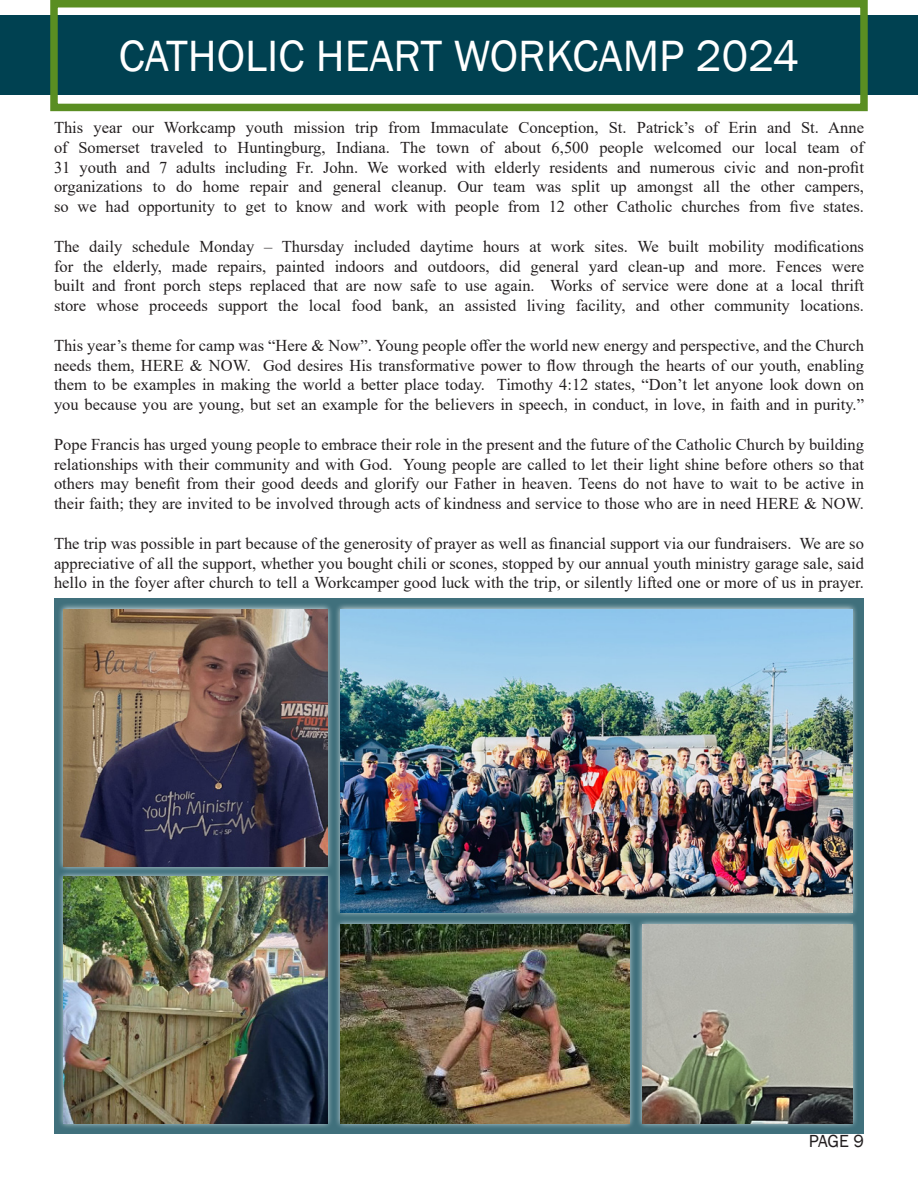
<style>
.page{position:relative;width:918px;height:1188px;background:#fff}
.page>*{position:absolute;margin:0;border:0;box-sizing:border-box;transform-origin:0 0}
.t1{font:45px "Franklin Gothic";color:#fff}
.t2{font:18px "Franklin Gothic";color:#231f20}
.t3{font:16.5px/19.8px "Times New Roman";color:#231f20;text-align:justify}
</style>
<div class="page">
<div style="left:0;top:15px;width:918px;height:80px;background:#004151"></div>
<div style="left:50px;top:0;width:818px;height:111px;border:8px solid #5a8e22"></div>
<div style="left:54px;top:598px;width:810px;height:536px;background:#40707c"></div>
<div style="left:334px;top:603px;width:525px;height:315px;background:#fff;opacity:.75"></div>
<img style="left:340px;top:609px;width:513px;height:303px">
<div style="left:58px;top:603px;width:275px;height:269px;background:#fff;opacity:.75"></div>
<img style="left:64px;top:609px;width:263px;height:257px">
<div style="left:58px;top:871px;width:275px;height:259px;background:#fff;opacity:.75"></div>
<img style="left:64px;top:877px;width:263px;height:247px">
<div style="left:334px;top:919px;width:302px;height:211px;background:#fff;opacity:.75"></div>
<img style="left:340px;top:924px;width:290px;height:200px">
<div style="left:637px;top:919px;width:222px;height:211px;background:#fff;opacity:.75"></div>
<img style="left:643px;top:924px;width:210px;height:200px">
<p class="t1" style="left:119px;top:28px;width:682px">CATHOLIC HEART WORKCAMP 2024</p>
<p class="t3" style="left:54px;top:117px;width:812px">This year our Workcamp youth mission trip from Immaculate Conception, St. Patrick’s of Erin and St. Anne of Somerset traveled to Huntingburg, Indiana. The town of about 6,500 people welcomed our local team of 31 youth and 7 adults including Fr. John. We worked with elderly residents and numerous civic and non-profit organizations to do home repair and general cleanup. Our team was split up amongst all the other campers, so we had opportunity to get to know and work with people from 12 other Catholic churches from five states.</p>
<p class="t3" style="left:54px;top:236px;width:812px">The daily schedule Monday – Thursday included daytime hours at work sites. We built mobility modifications for the elderly, made repairs, painted indoors and outdoors, did general yard clean-up and more. Fences were built and front porch steps replaced that are now safe to use again. Works of service were done at a local thrift store whose proceeds support the local food bank, an assisted living facility, and other community locations.</p>
<p class="t3" style="left:54px;top:335px;width:812px">This year’s theme for camp was “Here &amp; Now”. Young people offer the world new energy and perspective, and the Church needs them, HERE &amp; NOW. God desires His transformative power to flow through the hearts of our youth, enabling them to be examples in making the world a better place today. Timothy 4:12 states, “Don’t let anyone look down on you because you are young, but set an example for the believers in speech, in conduct, in love, in faith and in purity.”</p>
<p class="t3" style="left:54px;top:434px;width:812px">Pope Francis has urged young people to embrace their role in the present and the future of the Catholic Church by building relationships with their community and with God. Young people are called to let their light shine before others so that others may benefit from their good deeds and glorify our Father in heaven. Teens do not have to wait to be active in their faith; they are invited to be involved through acts of kindness and service to those who are in need HERE &amp; NOW.</p>
<p class="t3" style="left:54px;top:533px;width:812px">The trip was possible in part because of the generosity of prayer as well as financial support via our fundraisers. We are so appreciative of all the support, whether you bought chili or scones, stopped by our annual youth ministry garage sale, said hello in the foyer after church to tell a Workcamper good luck with the trip, or silently lifted one or more of us in prayer.</p>
<p class="t2" style="left:809px;top:1129px;width:57px">PAGE 9</p>
</div>
